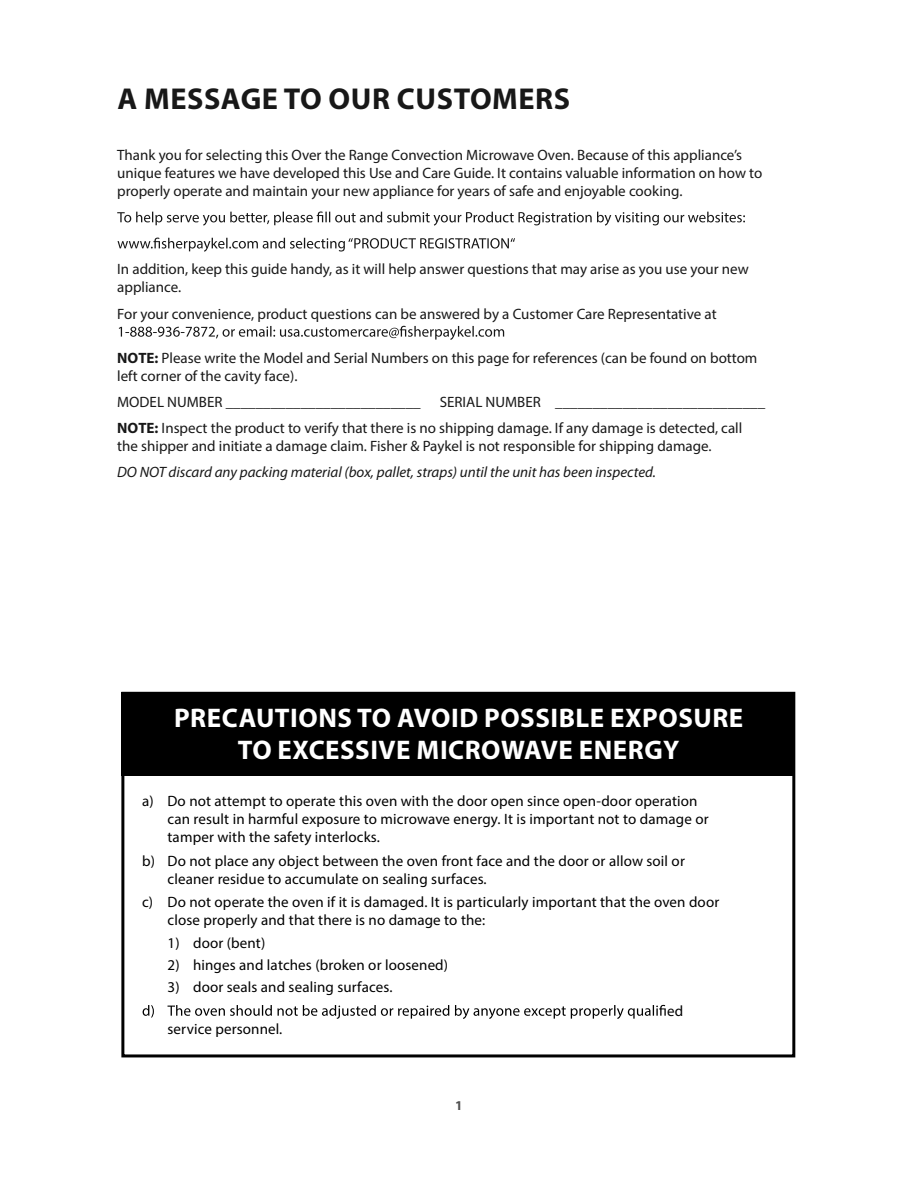
<style>
.page{position:relative;width:918px;height:1188px;background:#fff}
.page>*{position:absolute;margin:0;border:0;box-sizing:border-box;transform-origin:0 0}
.t1{font:700 30.3px "Myriad Pro";letter-spacing:.02em;color:#181818}
.t2{font:700 27px/31.5px "Myriad Pro";letter-spacing:.02em;color:#fff;text-align:center}
.t3{font:15px/18px "Myriad Pro";color:#181818}
.t4{font:15px/18px "Myriad Pro";letter-spacing:.01em;color:#000}
.t5{font:italic 15px "Myriad Pro";color:#181818}
.t6{font:700 13.5px "Myriad Pro";color:#4f4f4f}
.s1{font-weight:700}
</style>
<div class="page">
<div style="left:121px;top:692px;width:674px;height:83px;background:#000"></div>
<svg style="left:143px;top:1005px;width:523px;height:14px"></svg>
<svg style="left:117px;top:211px;width:628px;height:15px"></svg>
<svg style="left:118px;top:238px;width:397px;height:14px"></svg>
<svg style="left:119px;top:326px;width:385px;height:14px"></svg>
<h1 class="t1" style="left:118px;top:79px;width:454px">A MESSAGE TO OUR CUSTOMERS</h1>
<p class="t3" style="left:117px;top:146px;width:647px">Thank you for selecting this Over the Range Convection Microwave Oven. Because of this appliance’s unique features we have developed this Use and Care Guide. It contains valuable information on how to properly operate and maintain your new appliance for years of safe and enjoyable cooking.</p>
<p class="t3" style="left:117px;top:260px;width:633px">In addition, keep this guide handy, as it will help answer questions that may arise as you use your new appliance.</p>
<p class="t3" style="left:117px;top:304px;width:601px">For your convenience, product questions can be answered by a Customer Care Representative at</p>
<p class="t3" style="left:117px;top:348px;width:642px"><span class="s1">NOTE:</span> Please write the Model and Serial Numbers on this page for references (can be found on bottom left corner of the cavity face).</p>
<p class="t3" style="left:117px;top:393px;width:305px">MODEL NUMBER __________________________</p>
<p class="t3" style="left:117px;top:388px;width:649px;line-height:26.1px;text-indent:323px">SERIAL NUMBER ____________________________<br><span class="s1">NOTE:</span> Inspect the product to verify that there is no shipping damage. If any damage is detected, call</p>
<p class="t3" style="left:117px;top:437px;width:596px">the shipper and initiate a damage claim. Fisher &amp; Paykel is not responsible for shipping damage.</p>
<p class="t5" style="left:117px;top:463px;width:540px">DO NOT discard any packing material (box, pallet, straps) until the unit has been inspected.</p>
<h2 class="t2" style="left:174px;top:701px;width:571px">PRECAUTIONS TO AVOID POSSIBLE EXPOSURE<br>TO EXCESSIVE MICROWAVE ENERGY</h2>
<p class="t4" style="left:168px;top:792px;width:543px;text-indent:-26px">a) Do not attempt to operate this oven with the door open since open-door operation can result in harmful exposure to microwave energy. It is important not to damage or tamper with the safety interlocks.</p>
<p class="t4" style="left:168px;top:852px;width:519px;text-indent:-26px">b) Do not place any object between the oven front face and the door or allow soil or cleaner residue to accumulate on sealing surfaces.</p>
<p class="t4" style="left:168px;top:893px;width:553px;text-indent:-26px">c) Do not operate the oven if it is damaged. It is particularly important that the oven door close properly and that there is no damage to the:</p>
<p class="t4" style="left:168px;top:933px;width:99px">1) door (bent)</p>
<p class="t4" style="left:168px;top:956px;width:282px">2) hinges and latches (broken or loosened)</p>
<p class="t4" style="left:168px;top:978px;width:227px">3) door seals and sealing surfaces.</p>
<p class="t4" style="left:168px;top:1019px;width:116px">service personnel.</p>
<p class="t6" style="left:455px;top:1097px;width:9px">1</p>
<p class="t4" style="left:667px;top:1001px;width:18px">ed</p>
</div>
